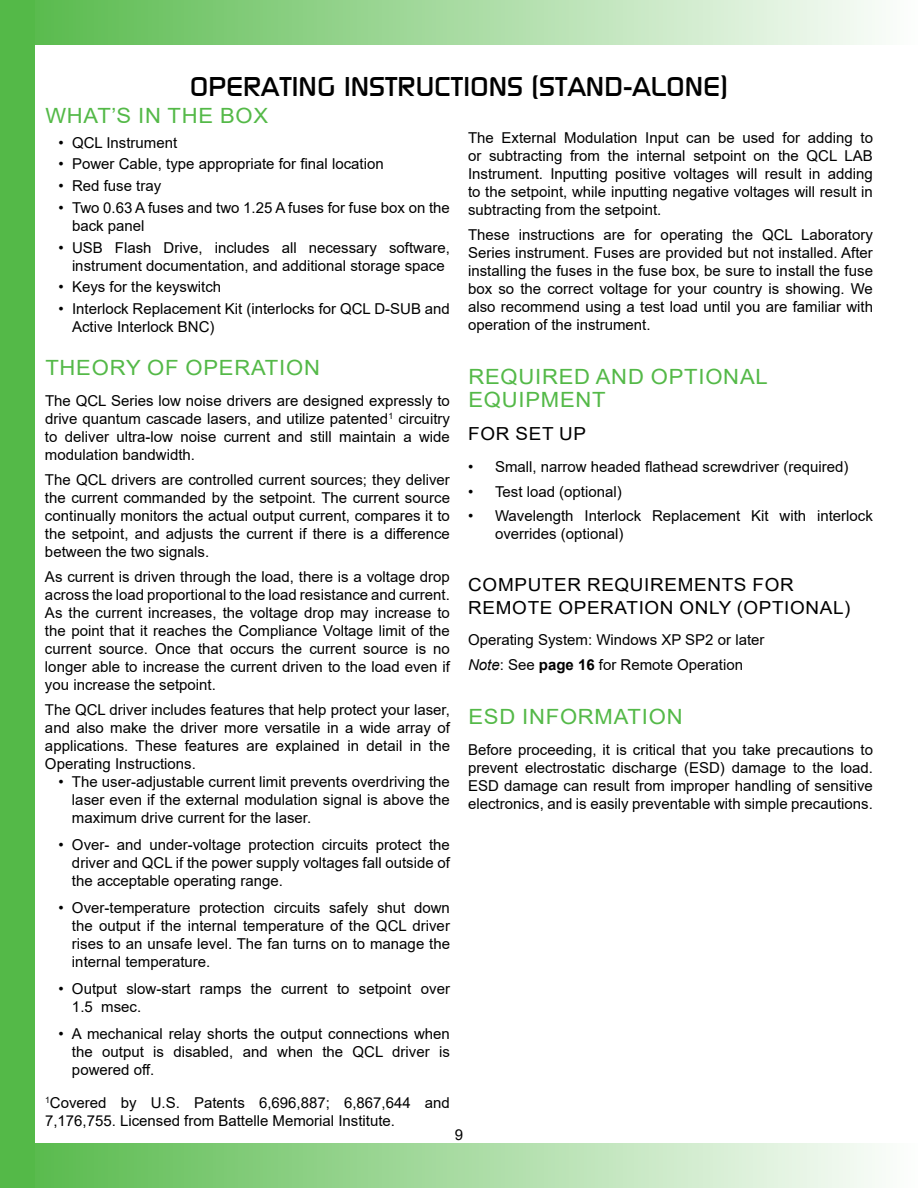
<style>
.page{position:relative;width:918px;height:1188px;background:#fff}
.page>*{position:absolute;margin:0;border:0;box-sizing:border-box;transform-origin:0 0}
.t1{font:27px "Modaerne";color:#000;scale:1.11 1}
.t2{font:21px/22.5px "Arial";letter-spacing:.035em;color:#54b948;scale:1.05 1}
.t3{font:18px/22.5px "Arial";letter-spacing:.035em;color:#000;scale:1.05 1}
.t4{font:15px/18px "Arial";color:#000;text-align:justify}
.s1{font-style:italic}
.s2{font-weight:700}
</style>
<div class="page">
<div style="left:1px;top:1px;width:916px;height:43px;background:linear-gradient(to right,#54b948,#fdfefd)"></div>
<div style="left:0;top:0;width:918px;height:45px;border:2px solid #54b948"></div>
<div style="left:1px;top:1144px;width:916px;height:43px;background:linear-gradient(to right,#54b948,#fdfefd)"></div>
<div style="left:0;top:1143px;width:918px;height:45px;border:2px solid #54b948"></div>
<div style="left:0;top:0;width:34px;height:1188px;background:#54b948"></div>
<hr style="left:917px;top:0;width:1px;height:1188px;background:#54b948">
<h1 class="t1" style="left:190px;top:72px;width:486px">OPERATING INSTRUCTIONS (STAND-ALONE)</h1>
<h2 class="t2" style="left:45px;top:104px;width:214px">WHAT’S IN THE BOX</h2>
<p class="t4" style="left:58px;top:133px;width:120px">• QCL Instrument</p>
<p class="t4" style="left:58px;top:155px;width:327px">• Power Cable, type appropriate for final location</p>
<p class="t4" style="left:58px;top:177px;width:104px">• Red fuse tray</p>
<p class="t4" style="left:72px;top:199px;width:379px;text-indent:-14px">• Two 0.63 A fuses and two 1.25 A fuses for fuse box on the back panel</p>
<p class="t4" style="left:58px;top:238px;width:393px;text-align:center">• USB Flash Drive, includes all necessary software, instrument documentation, and additional storage space</p>
<p class="t4" style="left:58px;top:278px;width:164px">• Keys for the keyswitch</p>
<p class="t4" style="left:72px;top:300px;width:379px;text-indent:-14px">• Interlock Replacement Kit (interlocks for QCL D-SUB and<br>Active Interlock BNC)</p>
<h2 class="t2" style="left:45px;top:356px;width:263px">THEORY OF OPERATION</h2>
<p class="t4" style="left:45px;top:392px;width:406px">The QCL Series low noise drivers are designed expressly to drive quantum cascade lasers, and utilize patented<sup>1</sup> circuitry to deliver ultra-low noise current and still maintain a wide modulation bandwidth.</p>
<p class="t4" style="left:45px;top:471px;width:407px">The QCL drivers are controlled current sources; they deliver the current commanded by the setpoint. The current source continually monitors the actual output current, compares it to the setpoint, and adjusts the current if there is a difference between the two signals.</p>
<p class="t4" style="left:45px;top:568px;width:406px">As current is driven through the load, there is a voltage drop across the load proportional to the load resistance and current.<br>As the current increases, the voltage drop may increase to the point that it reaches the Compliance Voltage limit of the current source. Once that occurs the current source is no longer able to increase the current driven to the load even if you increase the setpoint.</p>
<p class="t4" style="left:45px;top:700px;width:407px">The QCL driver includes features that help protect your laser, and also make the driver more versatile in a wide array of applications. These features are explained in detail in the Operating Instructions.</p>
<p class="t4" style="left:72px;top:772px;width:379px;text-indent:-14px">• The user-adjustable current limit prevents overdriving the laser even if the external modulation signal is above the maximum drive current for the laser.</p>
<p class="t4" style="left:72px;top:835px;width:379px;text-indent:-14px">• Over- and under-voltage protection circuits protect the driver and QCL if the power supply voltages fall outside of the acceptable operating range.</p>
<p class="t4" style="left:72px;top:898px;width:380px;text-indent:-14px">• Over-temperature protection circuits safely shut down the output if the internal temperature of the QCL driver rises to an unsafe level. The fan turns on to manage the internal temperature.</p>
<p class="t4" style="left:72px;top:979px;width:380px;text-indent:-14px">• Output slow-start ramps the current to setpoint over<br>1.5 msec.</p>
<p class="t4" style="left:72px;top:1024px;width:379px;text-indent:-14px">• A mechanical relay shorts the output connections when the output is disabled, and when the QCL driver is powered off.</p>
<p class="t4" style="left:45px;top:1094px;width:406px"><sup>1</sup>Covered by U.S. Patents 6,696,887; 6,867,644 and<br>7,176,755. Licensed from Battelle Memorial Institute.</p>
<p class="t4" style="left:468px;top:129px;width:407px">The External Modulation Input can be used for adding to or subtracting from the internal setpoint on the QCL LAB Instrument. Inputting positive voltages will result in adding to the setpoint, while inputting negative voltages will result in subtracting from the setpoint.</p>
<p class="t4" style="left:468px;top:226px;width:407px">These instructions are for operating the QCL Laboratory Series instrument. Fuses are provided but not installed. After installing the fuses in the fuse box, be sure to install the fuse box so the correct voltage for your country is showing. We also recommend using a test load until you are familiar with operation of the instrument.</p>
<h2 class="t2" style="left:468px;top:365px;width:287px">REQUIRED AND OPTIONAL<br>EQUIPMENT</h2>
<p class="t3" style="left:468px;top:423px;width:114px">FOR SET UP</p>
<p class="t4" style="left:468px;top:458px;width:382px">• Small, narrow headed flathead screwdriver (required)</p>
<p class="t4" style="left:468px;top:482px;width:155px">• Test load (optional)</p>
<p class="t4" style="left:495px;top:507px;width:379px;text-indent:-27px">• Wavelength Interlock Replacement Kit with interlock overrides (optional)</p>
<p class="t3" style="left:468px;top:573px;width:365px">COMPUTER REQUIREMENTS FOR<br>REMOTE OPERATION ONLY (OPTIONAL)</p>
<p class="t4" style="left:468px;top:627px;width:298px;line-height:24.8px">Operating System: Windows XP SP2 or later<br><span class="s1">Note</span>: See <span class="s2">page 16</span> for Remote Operation</p>
<h2 class="t2" style="left:468px;top:705px;width:206px">ESD INFORMATION</h2>
<p class="t4" style="left:468px;top:741px;width:407px">Before proceeding, it is critical that you take precautions to prevent electrostatic discharge (ESD) damage to the load.<br>ESD damage can result from improper handling of sensitive electronics, and is easily preventable with simple precautions.</p>
<p class="t4" style="left:455px;top:1125px;width:10px">9</p>
</div>
